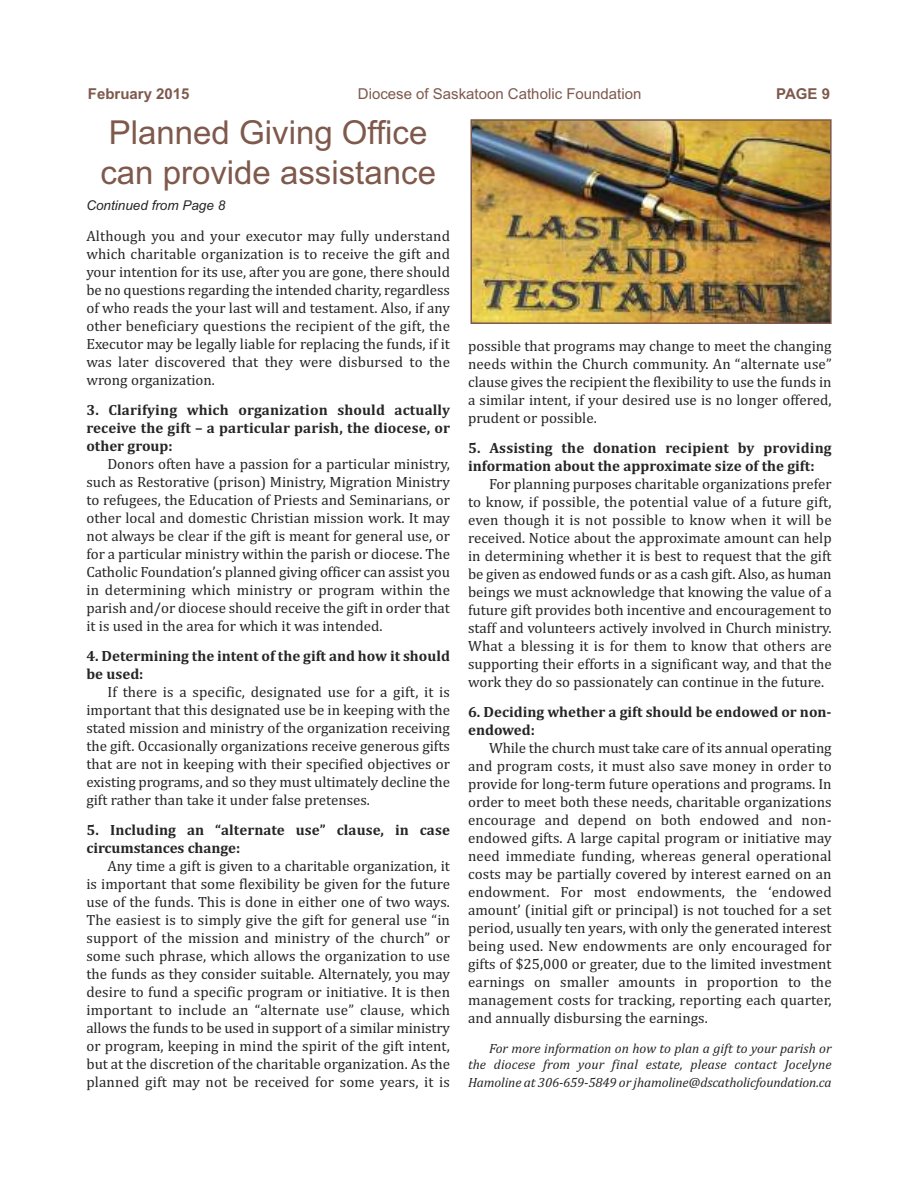
<style>
.page{position:relative;width:918px;height:1188px;background:#fff}
.page>*{position:absolute;margin:0;border:0;box-sizing:border-box;transform-origin:0 0}
.t1{font:33px/39.6px "Arial";color:#7e594c}
.t2{font:15px/18px "Cambria";color:#272627;text-align:justify}
.t3{font:700 15px/18px "Cambria";color:#272627}
.t4{font:15px "Arial";color:#7e594c}
.t5{font:700 15px "Arial";color:#7e594c}
.t6{font:italic 13.5px/16.8px "Cambria";letter-spacing:-.01em;color:#272627;text-align:justify}
.t7{font:italic 13.5px "Arial";color:#272627}
</style>
<div class="page">
<img style="left:473px;top:122px;width:356px;height:199px">
<div style="left:470px;top:119px;width:362px;height:205px;border:2px solid #7e594c"></div>
<p class="t5" style="left:88px;top:85px;width:103px">February 2015</p>
<p class="t4" style="left:358px;top:85px;width:285px">Diocese of Saskatoon Catholic Foundation</p>
<p class="t5" style="left:776px;top:85px;width:55px">PAGE 9</p>
<h1 class="t1" style="left:100px;top:113px;width:337px">Planned Giving Office can provide assistance</h1>
<p class="t7" style="left:86px;top:198px;width:140px">Continued from Page 8</p>
<p class="t2" style="left:86px;top:227px;width:365px">Although you and your executor may fully understand which charitable organization is to receive the gift and your intention for its use, after you are gone, there should be no questions regarding the intended charity, regardless of who reads the your last will and testament. Also, if any other beneficiary questions the recipient of the gift, the Executor may be legally liable for replacing the funds, if it was later discovered that they were disbursed to the wrong organization.</p>
<p class="t3" style="left:86px;top:401px;width:365px;text-align:justify">3. Clarifying which organization should actually receive the gift – a particular parish, the diocese, or other group:</p>
<p class="t2" style="left:86px;top:455px;width:365px;text-indent:21px">Donors often have a passion for a particular ministry, such as Restorative (prison) Ministry, Migration Ministry to refugees, the Education of Priests and Seminarians, or other local and domestic Christian mission work. It may not always be clear if the gift is meant for general use, or for a particular ministry within the parish or diocese. The Catholic Foundation’s planned giving officer can assist you in determining which ministry or program within the parish and/or diocese should receive the gift in order that it is used in the area for which it was intended.</p>
<p class="t3" style="left:86px;top:647px;width:365px">4. Determining the intent of the gift and how it should be used:</p>
<p class="t2" style="left:86px;top:683px;width:365px;text-indent:21px">If there is a specific, designated use for a gift, it is important that this designated use be in keeping with the stated mission and ministry of the organization receiving the gift. Occasionally organizations receive generous gifts that are not in keeping with their specified objectives or existing programs, and so they must ultimately decline the gift rather than take it under false pretenses.</p>
<p class="t3" style="left:86px;top:821px;width:365px">5. Including an “alternate use” clause, in case circumstances change:</p>
<p class="t2" style="left:86px;top:857px;width:365px;text-indent:21px">Any time a gift is given to a charitable organization, it is important that some flexibility be given for the future use of the funds. This is done in either one of two ways.<br>The easiest is to simply give the gift for general use “in support of the mission and ministry of the church” or some such phrase, which allows the organization to use the funds as they consider suitable. Alternately, you may desire to fund a specific program or initiative. It is then important to include an “alternate use” clause, which allows the funds to be used in support of a similar ministry or program, keeping in mind the spirit of the gift intent, but at the discretion of the charitable organization. As the planned gift may not be received for some years, it is</p>
<p class="t2" style="left:468px;top:336px;width:365px">possible that programs may change to meet the changing needs within the Church community. An “alternate use” clause gives the recipient the flexibility to use the funds in a similar intent, if your desired use is no longer offered, prudent or possible.</p>
<p class="t3" style="left:468px;top:438px;width:365px">5. Assisting the donation recipient by providing information about the approximate size of the gift:</p>
<p class="t2" style="left:468px;top:474px;width:365px;text-indent:21px">For planning purposes charitable organizations prefer to know, if possible, the potential value of a future gift, even though it is not possible to know when it will be received. Notice about the approximate amount can help in determining whether it is best to request that the gift be given as endowed funds or as a cash gift. Also, as human beings we must acknowledge that knowing the value of a future gift provides both incentive and encouragement to staff and volunteers actively involved in Church ministry.<br>What a blessing it is for them to know that others are supporting their efforts in a significant way, and that the work they do so passionately can continue in the future.</p>
<p class="t3" style="left:468px;top:702px;width:365px">6. Deciding whether a gift should be endowed or non&shy;endowed:</p>
<p class="t2" style="left:468px;top:738px;width:365px;text-indent:21px">While the church must take care of its annual operating and program costs, it must also save money in order to provide for long-term future operations and programs. In order to meet both these needs, charitable organizations encourage and depend on both endowed and non&shy;endowed gifts. A large capital program or initiative may need immediate funding, whereas general operational costs may be partially covered by interest earned on an endowment. For most endowments, the ‘endowed amount’ (initial gift or principal) is not touched for a set period, usually ten years, with only the generated interest being used. New endowments are only encouraged for gifts of $25,000 or greater, due to the limited investment earnings on smaller amounts in proportion to the management costs for tracking, reporting each quarter, and annually disbursing the earnings.</p>
<p class="t6" style="left:468px;top:1040px;width:365px;text-indent:21px">For more information on how to plan a gift to your parish or the diocese from your final estate, please contact Jocelyne Hamoline at 306-659-5849 or jhamoline@dscatholicfoundation.ca</p>
</div>
